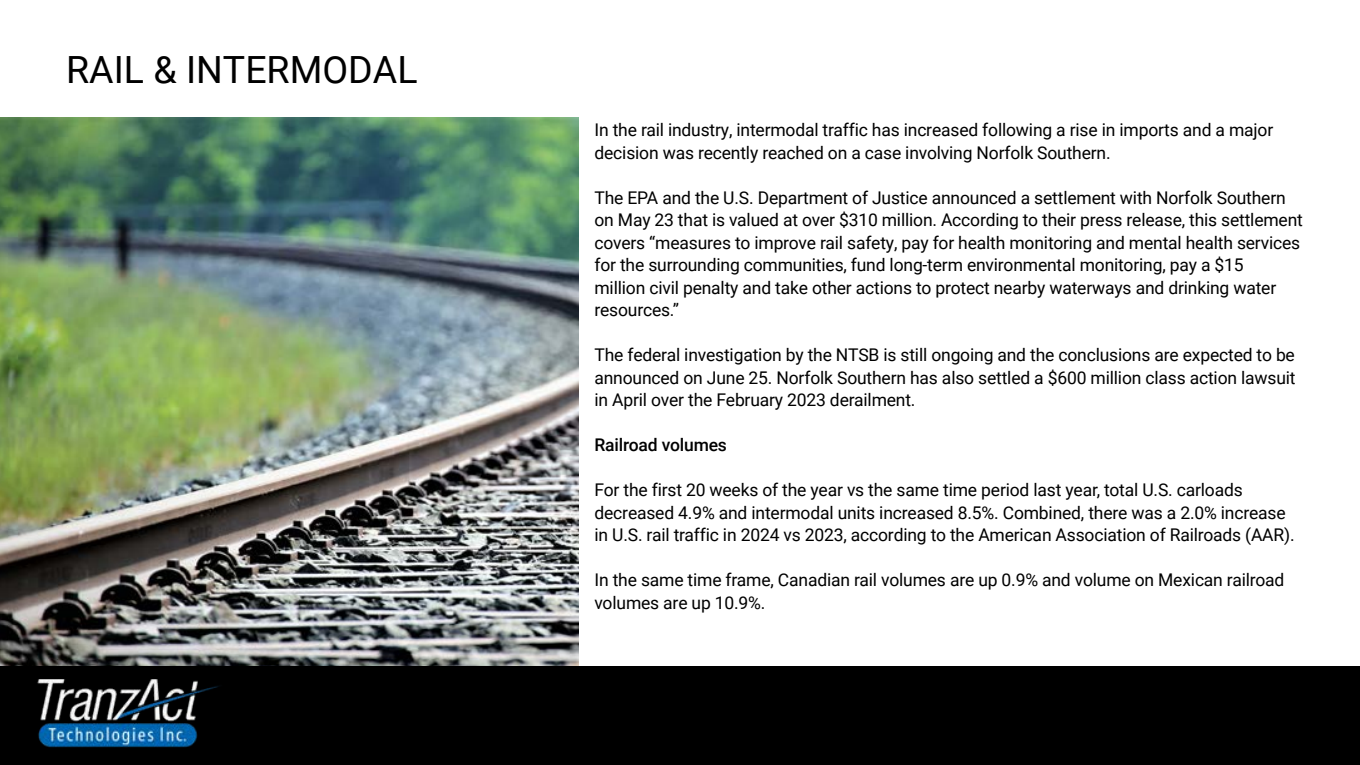
<style>
.page{position:relative;width:1360px;height:765px;background:#fff}
.page>*{position:absolute;margin:0;border:0;box-sizing:border-box;transform-origin:0 0}
.t1{font:37.5px "Roboto";color:#000}
.t2{font:17.5px/22.5px "Roboto";letter-spacing:-.01em;color:#000}
.t3{font:500 17.5px "Roboto";letter-spacing:-.01em;color:#000}
</style>
<div class="page">
<img style="left:0;top:118px;width:579px;height:548px">
<div style="left:0;top:666px;width:1360px;height:99px;background:#000"></div>
<img style="left:30px;top:679px;width:207px;height:78px">
<h1 class="t1" style="left:66px;top:43px;width:353px">RAIL &amp; INTERMODAL</h1>
<p class="t2" style="left:594px;top:118px;width:680px">In the rail industry, intermodal traffic has increased following a rise in imports and a major decision was recently reached on a case involving Norfolk Southern.</p>
<p class="t2" style="left:594px;top:186px;width:710px">The EPA and the U.S. Department of Justice announced a settlement with Norfolk Southern on May 23 that is valued at over $310 million. According to their press release, this settlement covers “measures to improve rail safety, pay for health monitoring and mental health services for the surrounding communities, fund long-term environmental monitoring, pay a $15<br>million civil penalty and take other actions to protect nearby waterways and drinking water resources.”</p>
<p class="t2" style="left:594px;top:343px;width:703px;text-align:justify">The federal investigation by the NTSB is still ongoing and the conclusions are expected to be announced on June 25. Norfolk Southern has also settled a $600 million class action lawsuit in April over the February 2023 derailment.</p>
<p class="t3" style="left:594px;top:433px;width:134px">Railroad volumes</p>
<p class="t2" style="left:594px;top:478px;width:702px">For the first 20 weeks of the year vs the same time period last year, total U.S. carloads decreased 4.9% and intermodal units increased 8.5%. Combined, there was a 2.0% increase in U.S. rail traffic in 2024 vs 2023, according to the American Association of Railroads (AAR).</p>
<p class="t2" style="left:594px;top:568px;width:691px">In the same time frame, Canadian rail volumes are up 0.9% and volume on Mexican railroad volumes are up 10.9%.</p>
</div>
